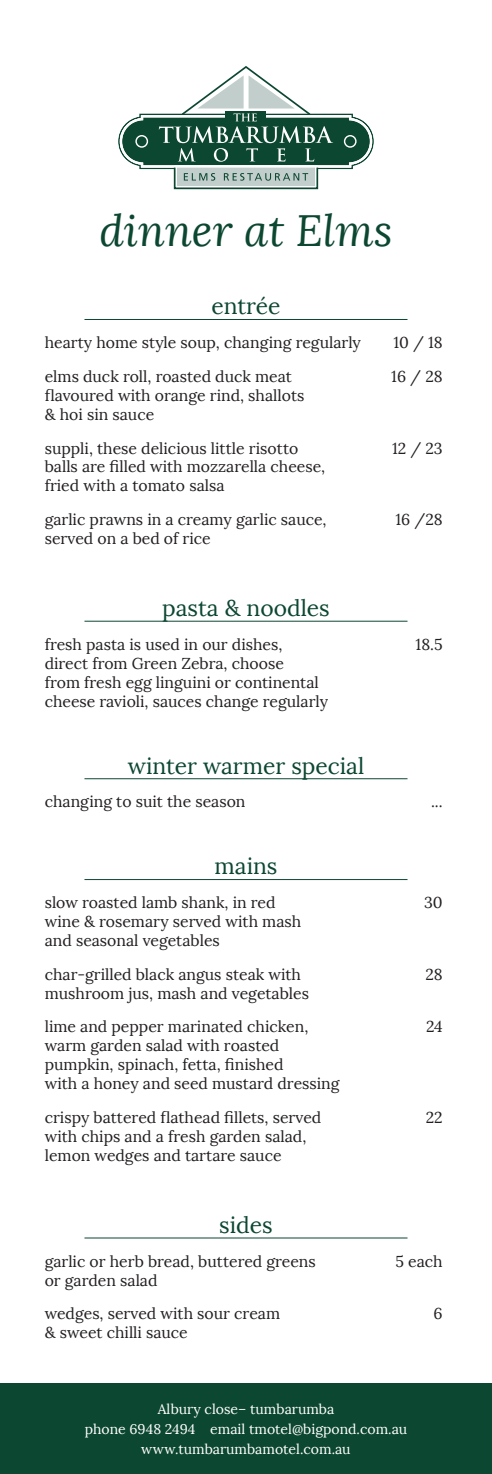
<style>
.page{position:relative;width:492px;height:1474px;background:#fff}
.page>*{position:absolute;margin:0;border:0;box-sizing:border-box;transform-origin:0 0}
.t1{font:italic 43.75px "Lora";color:#0c4731}
.Paragraph_Style_1{font:22.75px "Lora";color:#0c4731}
.t2{font:15.75px/18.9px "Lora";color:#231f20}
.t3{font:14px "Lora";color:#fff}
</style>
<div class="page">
<div style="left:0;top:1383px;width:491px;height:90px;background:#0c4731"></div>
<hr style="left:84px;top:319px;width:323px;height:1px;background:#0c4731">
<hr style="left:84px;top:621px;width:323px;height:1px;background:#0c4731">
<hr style="left:84px;top:778px;width:323px;height:1px;background:#0c4731">
<hr style="left:84px;top:879px;width:323px;height:1px;background:#0c4731">
<hr style="left:84px;top:1237px;width:323px;height:1px;background:#0c4731">
<svg style="left:118px;top:66px;width:256px;height:124px"></svg>
<p class="t1" style="left:99px;top:204px;width:294px">dinner at Elms</p>
<p class="Paragraph_Style_1" style="left:211px;top:293px;width:70px">entrée</p>
<p class="t2" style="left:45px;top:333px;width:317px">hearty home style soup, changing regularly</p>
<p class="t2" style="left:393px;top:333px;width:51px">10 / 18</p>
<p class="t2" style="left:45px;top:367px;width:248px">elms duck roll, roasted duck meat</p>
<p class="t2" style="left:391px;top:367px;width:53px">16 / 28</p>
<p class="t2" style="left:45px;top:386px;width:261px">flavoured with orange rind, shallots &amp; hoi sin sauce</p>
<p class="t2" style="left:45px;top:439px;width:255px">suppli, these delicious little risotto</p>
<p class="t2" style="left:392px;top:439px;width:52px">12 / 23</p>
<p class="t2" style="left:45px;top:458px;width:282px">balls are filled with mozzarella cheese, fried with a tomato salsa</p>
<p class="t2" style="left:45px;top:510px;width:283px">garlic prawns in a creamy garlic sauce,</p>
<p class="t2" style="left:395px;top:510px;width:49px">16 /28</p>
<p class="t2" style="left:45px;top:529px;width:167px">served on a bed of rice</p>
<p class="Paragraph_Style_1" style="left:162px;top:594px;width:169px">pasta &amp; noodles</p>
<p class="t2" style="left:45px;top:635px;width:239px">fresh pasta is used in our dishes,</p>
<p class="t2" style="left:415px;top:635px;width:29px">18.5</p>
<p class="t2" style="left:45px;top:654px;width:284px">direct from Green Zebra, choose<br>from fresh egg linguini or continental cheese ravioli, sauces change regularly</p>
<p class="Paragraph_Style_1" style="left:128px;top:752px;width:238px">winter warmer special</p>
<p class="t2" style="left:45px;top:792px;width:202px">changing to suit the season</p>
<p class="t2" style="left:430px;top:792px;width:13px">...</p>
<p class="Paragraph_Style_1" style="left:214px;top:853px;width:64px">mains</p>
<p class="t2" style="left:45px;top:893px;width:232px">slow roasted lamb shank, in red</p>
<p class="t2" style="left:423px;top:893px;width:20px">30</p>
<p class="t2" style="left:45px;top:912px;width:258px">wine &amp; rosemary served with mash and seasonal vegetables</p>
<p class="t2" style="left:45px;top:965px;width:257px">char-grilled black angus steak with</p>
<p class="t2" style="left:425px;top:965px;width:19px">28</p>
<p class="t2" style="left:45px;top:984px;width:265px">mushroom jus, mash and vegetables</p>
<p class="t2" style="left:45px;top:1017px;width:265px">lime and pepper marinated chicken,</p>
<p class="t2" style="left:425px;top:1017px;width:18px">24</p>
<p class="t2" style="left:45px;top:1036px;width:296px">warm garden salad with roasted pumpkin, spinach, fetta, finished<br>with a honey and seed mustard dressing</p>
<p class="t2" style="left:45px;top:1108px;width:278px">crispy battered flathead fillets, served</p>
<p class="t2" style="left:425px;top:1108px;width:18px">22</p>
<p class="t2" style="left:45px;top:1127px;width:263px">with chips and a fresh garden salad, lemon wedges and tartare sauce</p>
<p class="Paragraph_Style_1" style="left:219px;top:1211px;width:55px">sides</p>
<p class="t2" style="left:45px;top:1251px;width:272px">garlic or herb bread, buttered greens</p>
<p class="t2" style="left:395px;top:1251px;width:49px">5 each</p>
<p class="t2" style="left:45px;top:1270px;width:114px">or garden salad</p>
<p class="t2" style="left:45px;top:1304px;width:236px">wedges, served with sour cream</p>
<p class="t2" style="left:433px;top:1304px;width:11px">6</p>
<p class="t2" style="left:45px;top:1323px;width:144px">&amp; sweet chilli sauce</p>
<p class="t3" style="left:157px;top:1400px;width:178px">Albury close– tumbarumba</p>
<p class="t3" style="left:85px;top:1420px;width:323px">phone 6948 2494 email tmotel@bigpond.com.au</p>
<p class="t3" style="left:141px;top:1440px;width:210px">www.tumbarumbamotel.com.au</p>
</div>
